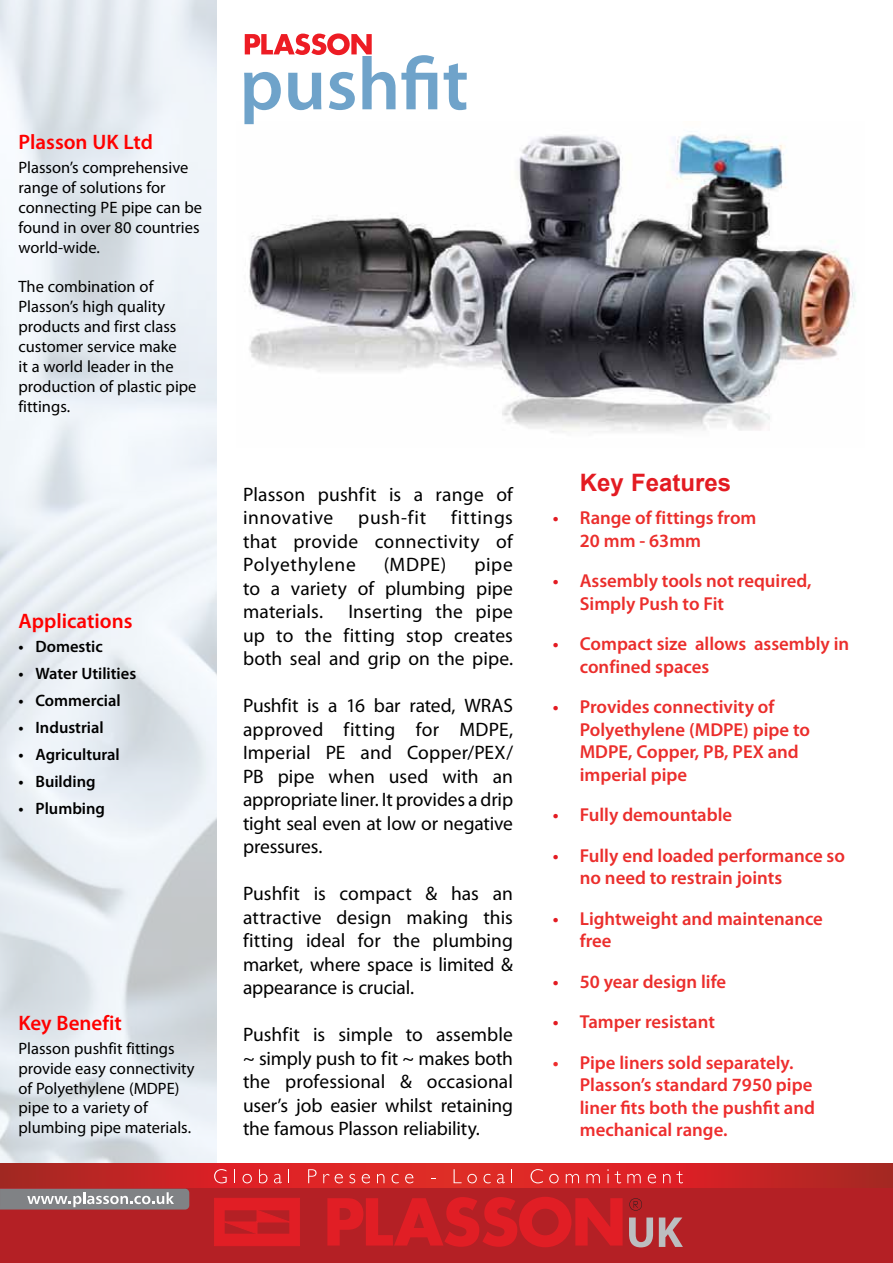
<style>
.page{position:relative;width:893px;height:1263px;background:#fff}
.page>*{position:absolute;margin:0;border:0;box-sizing:border-box;transform-origin:0 0}
.t1{font:700 24px "Arial";color:#e31b22}
.t2{font:600 21px "Myriad Pro";color:#f00}
.t3{font:19.5px/23.5px "Myriad Pro";color:#000;text-align:justify}
.t4{font:600 18.75px/22.5px "Myriad Pro";color:#eb2e2c}
.t5{font:600 18.75px/22.5px "Myriad Pro";color:#ee2d2d}
.t6{font:16.5px/20px "Myriad Pro";color:#000}
.t7{font:600 16.5px "Myriad Pro";color:#000}
.s1{color:#e31b22}
</style>
<div class="page">
<img style="left:244px;top:124px;width:612px;height:308px">
<svg style="left:0;top:1163px;width:893px;height:25px;background:#cd2625"></svg>
<div style="left:0;top:1188px;width:893px;height:75px;background:#b42025"></div>
<svg style="left:214px;top:1198px;width:86px;height:48px"></svg>
<svg style="left:327px;top:1197px;width:326px;height:50px"></svg>
<svg style="left:659px;top:1217px;width:24px;height:30px"></svg>
<svg style="left:0;top:1189px;width:189px;height:20px;background:#939597"></svg>
<svg style="left:214px;top:1169px;width:13px;height:14px"></svg>
<svg style="left:234px;top:1169px;width:1px;height:14px"></svg>
<svg style="left:243px;top:1174px;width:9px;height:9px"></svg>
<svg style="left:259px;top:1169px;width:8px;height:14px"></svg>
<svg style="left:274px;top:1174px;width:8px;height:9px"></svg>
<svg style="left:288px;top:1169px;width:1px;height:14px"></svg>
<svg style="left:308px;top:1169px;width:9px;height:14px"></svg>
<svg style="left:323px;top:1174px;width:20px;height:9px"></svg>
<svg style="left:349px;top:1174px;width:6px;height:9px"></svg>
<svg style="left:362px;top:1174px;width:8px;height:9px"></svg>
<svg style="left:377px;top:1174px;width:7px;height:9px"></svg>
<svg style="left:392px;top:1174px;width:7px;height:9px"></svg>
<svg style="left:405px;top:1174px;width:8px;height:9px"></svg>
<svg style="left:454px;top:1169px;width:23px;height:14px"></svg>
<svg style="left:484px;top:1174px;width:7px;height:9px"></svg>
<svg style="left:497px;top:1174px;width:8px;height:9px"></svg>
<svg style="left:511px;top:1169px;width:1px;height:14px"></svg>
<svg style="left:531px;top:1169px;width:12px;height:14px"></svg>
<svg style="left:549px;top:1174px;width:10px;height:9px"></svg>
<svg style="left:566px;top:1174px;width:13px;height:9px"></svg>
<svg style="left:587px;top:1174px;width:13px;height:9px"></svg>
<svg style="left:608px;top:1169px;width:1px;height:14px"></svg>
<svg style="left:615px;top:1171px;width:6px;height:12px"></svg>
<svg style="left:627px;top:1174px;width:14px;height:9px"></svg>
<svg style="left:648px;top:1174px;width:8px;height:9px"></svg>
<svg style="left:663px;top:1174px;width:7px;height:9px"></svg>
<svg style="left:676px;top:1171px;width:7px;height:12px"></svg>
<svg style="left:244px;top:33px;width:151px;height:91px"></svg>
<svg style="left:401px;top:55px;width:36px;height:54px"></svg>
<svg style="left:444px;top:63px;width:23px;height:47px"></svg>
<p class="t2" style="left:19px;top:129px;width:136px">Plasson UK Ltd</p>
<p class="t6" style="left:19px;top:157px;width:185px">Plasson’s comprehensive range of solutions for connecting PE pipe can be found in over 80 countries world-wide.</p>
<p class="t6" style="left:19px;top:277px;width:180px">The combination of<br>Plasson’s high quality products and first class customer service make<br>it a world leader in the production of plastic pipe fittings.</p>
<p class="t2" style="left:19px;top:607px;width:115px">Applications</p>
<p class="t7" style="left:19px;top:636px;width:86px">• Domestic</p>
<p class="t7" style="left:19px;top:663px;width:119px">• Water Utilities</p>
<p class="t7" style="left:19px;top:690px;width:104px">• Commercial</p>
<p class="t7" style="left:19px;top:717px;width:87px">• Industrial</p>
<p class="t7" style="left:19px;top:744px;width:103px">• Agricultural</p>
<p class="t7" style="left:19px;top:771px;width:79px">• Building</p>
<p class="t7" style="left:19px;top:798px;width:88px">• Plumbing</p>
<p class="t2" style="left:19px;top:1009px;width:105px">Key Benefit</p>
<p class="t6" style="left:19px;top:1038px;width:178px">Plasson pushfit fittings provide easy connectivity of Polyethylene (MDPE) pipe to a variety of plumbing pipe materials.</p>
<p class="t3" style="left:243px;top:482px;width:271px">Plasson pushfit is a range of innovative</p>
<p class="t3" style="left:243px;top:506px;width:271px;text-indent:208px">fittings that provide connectivity of Polyethylene</p>
<p class="t3" style="left:358px;top:506px;width:69px">push-fit</p>
<p class="t3" style="left:384px;top:552px;width:64px">(MDPE)</p>
<p class="t3" style="left:243px;top:552px;width:271px;text-indent:231px">pipe to a variety of plumbing pipe materials.</p>
<p class="t3" style="left:243px;top:599px;width:272px;text-indent:105px">Inserting the pipe up to the fitting stop creates both seal and grip on the pipe.</p>
<p class="t3" style="left:243px;top:693px;width:272px">Pushfit is a 16 bar rated, WRAS approved fitting for MDPE, Imperial PE and Copper/PEX/ PB pipe when used with an appropriate liner. It provides a drip tight seal even at low or negative pressures.</p>
<p class="t3" style="left:243px;top:881px;width:272px">Pushfit is compact &amp; has an attractive design making this fitting ideal for the plumbing market, where space is limited &amp; appearance is crucial.</p>
<p class="t3" style="left:243px;top:1022px;width:271px">Pushfit is simple to assemble ~ simply push to fit ~ makes both the professional &amp; occasional user’s job easier whilst retaining the famous Plasson reliability.</p>
<p class="t1" style="left:580px;top:467px;width:153px">Key Features</p>
<p class="t4" style="left:580px;top:506px;width:178px;text-indent:-27px"><span class="s1">•</span> Range of fittings from<br>20 mm - 63mm</p>
<p class="t4" style="left:580px;top:569px;width:233px;text-indent:-27px"><span class="s1">•</span> Assembly tools not required,<br>Simply Push to Fit</p>
<p class="t4" style="left:580px;top:632px;width:271px;text-indent:-27px"><span class="s1">•</span> Compact size allows assembly in confined spaces</p>
<p class="t4" style="left:580px;top:695px;width:232px;text-indent:-27px"><span class="s1">•</span> Provides connectivity of<br>Polyethylene (MDPE) pipe to<br>MDPE, Copper, PB, PEX and imperial pipe</p>
<p class="t4" style="left:553px;top:803px;width:181px"><span class="s1">•</span> Fully demountable</p>
<p class="t4" style="left:580px;top:844px;width:267px;text-indent:-27px"><span class="s1">•</span> Fully end loaded performance so no need to restrain joints</p>
<p class="t4" style="left:580px;top:907px;width:245px;text-indent:-27px"><span class="s1">•</span> Lightweight and maintenance free</p>
<p class="t4" style="left:553px;top:970px;width:175px"><span class="s1">•</span> 50 year design life</p>
<p class="t4" style="left:553px;top:1010px;width:164px"><span class="s1">•</span> Tamper resistant</p>
<p class="t5" style="left:580px;top:1051px;width:237px;text-indent:-27px">• Pipe liners sold separately.<br>Plasson’s standard 7950 pipe liner fits both the pushfit and mechanical range.</p>
</div>
